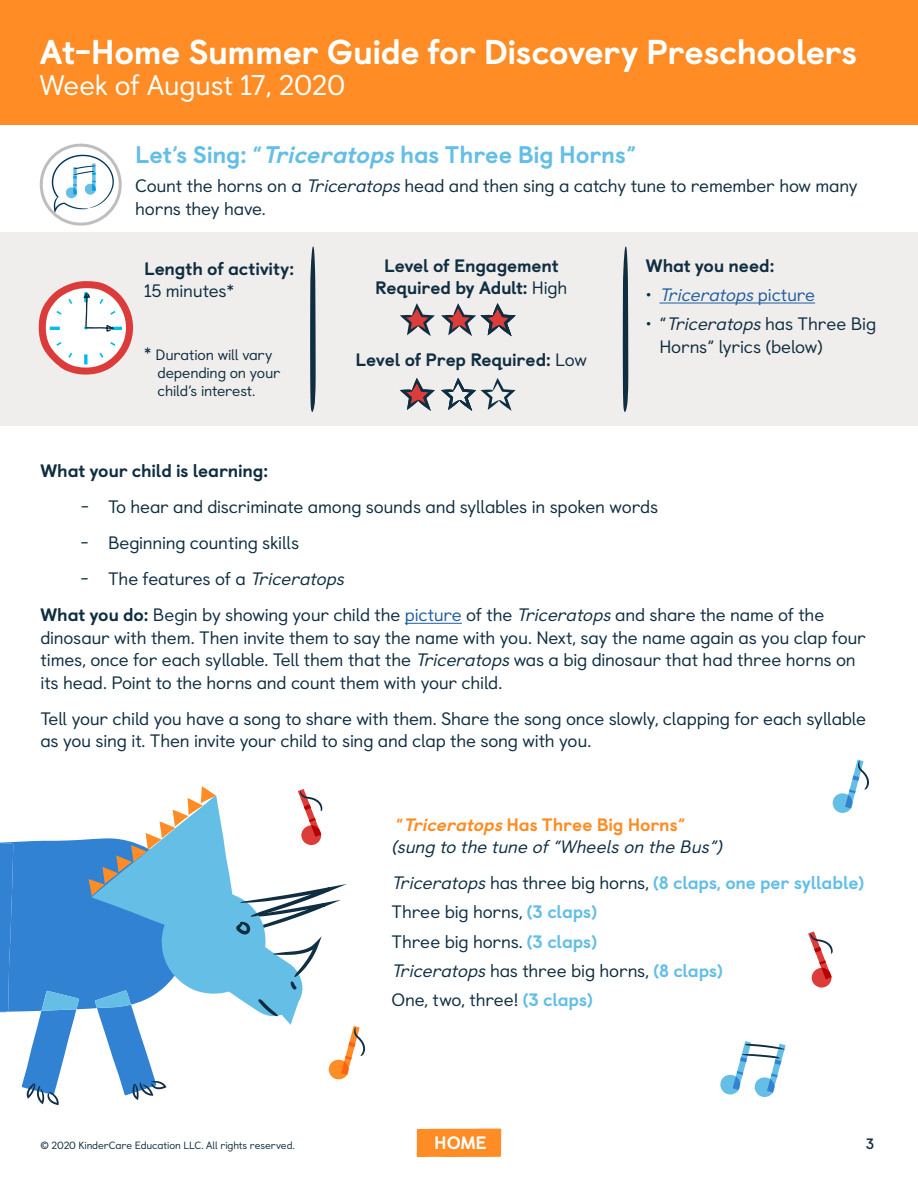
<style>
.page{position:relative;width:918px;height:1188px;background:#fff}
.page>*{position:absolute;margin:0;border:0;box-sizing:border-box;transform-origin:0 0}
.t1{font:800 34.5px "Castledown";letter-spacing:-.015em;color:#fff}
.t2{font:28.5px "Castledown";letter-spacing:-.015em;color:#fff}
.t3{font:800 24px "Castledown";letter-spacing:-.01em;color:#64bee6}
.t4{font:18px/22.5px "Castledown";letter-spacing:-.015em;color:#102e41}
.t5{font:800 18px/22.5px "Castledown";letter-spacing:-.015em;color:#102e41;text-align:center}
.t6{font:italic 18px/22.5px "Castledown";color:#102e41}
.t7{font:italic 18px "Castledown";color:#215e9e}
.t8{font:800 18px "Castledown";color:#fff}
.t9{font:15px/18px "Castledown";letter-spacing:-.015em;color:#102e41}
.t10{font:700 15px "Castledown";color:#102e41}
.t11{font:10.5px "Castledown";letter-spacing:-.01em;color:#102e41}
.s1{font-style:italic}
.s2{font-size:18px}
.s3{font-weight:400}
.s4{font-style:normal;color:#102e41}
.s5{font-style:normal}
.s6{font-weight:800}
.s7{color:#215e9e}
.s8{font-weight:800;font-style:normal;color:#ff8c24}
.s9{font-weight:800;color:#ff8c24}
.s10{font-weight:800;color:#64bee6}
</style>
<div class="page">
<div style="left:417px;top:1129px;width:84px;height:28px;background:#ff8c24"></div>
<div style="left:0;top:0;width:918px;height:125px;background:#ff8c24"></div>
<hr style="left:405px;top:623px;width:57px;height:1px;background:#215e9e">
<svg style="left:41px;top:145px;width:79px;height:79px"></svg>
<svg style="left:52px;top:155px;width:62px;height:59px"></svg>
<div style="left:40px;top:144px;width:82px;height:82px;border:3px solid #bebebe;border-radius:50%"></div>
<div style="left:0;top:232px;width:918px;height:194px;background:#f0eeec"></div>
<hr style="left:659px;top:303px;width:156px;height:1px;background:#215e9e">
<svg style="left:310px;top:246px;width:6px;height:166px"></svg>
<svg style="left:623px;top:246px;width:5px;height:166px"></svg>
<svg style="left:400px;top:303px;width:35px;height:33px"></svg>
<svg style="left:400px;top:378px;width:35px;height:33px"></svg>
<svg style="left:441px;top:303px;width:75px;height:33px"></svg>
<svg style="left:441px;top:378px;width:75px;height:33px"></svg>
<svg style="left:39px;top:281px;width:94px;height:94px"></svg>
<svg style="left:720px;top:1041px;width:66px;height:56px"></svg>
<svg style="left:0;top:786px;width:365px;height:319px"></svg>
<svg style="left:808px;top:931px;width:25px;height:57px"></svg>
<svg style="left:833px;top:760px;width:36px;height:53px"></svg>
<h1 class="t1" style="left:40px;top:24px;width:819px">At-Home Summer Guide for Discovery Preschoolers</h1>
<h2 class="t2" style="left:40px;top:63px;width:307px">Week of August 17, 2020</h2>
<h3 class="t3" style="left:135px;top:135px;width:503px">Let’s Sing: “<span class="s1">Triceratops</span>has Three Big Horns”</h3>
<p class="t4" style="left:135px;top:173px;width:724px">Count the horns on a <span class="s1">Triceratops</span>head and then sing a catchy tune to remember how many horns they have.</p>
<p class="t5" style="left:144px;top:256px;width:152px">Length of activity:</p>
<p class="t4" style="left:144px;top:278px;width:91px">15 minutes*</p>
<p class="t9" style="left:158px;top:345px;width:124px;text-indent:-14px"><span class="s2">*</span> Duration will vary depending on your child’s interest.</p>
<p class="t5" style="left:375px;top:253px;width:194px">Level of Engagement<br>Required by Adult: <span class="s3">High</span></p>
<p class="t5" style="left:356px;top:347px;width:233px">Level of Prep Required: <span class="s3">Low</span></p>
<p class="t5" style="left:646px;top:253px;width:130px">What you need:</p>
<p class="t7" style="left:646px;top:281px;width:171px"><span class="s4">•</span> Triceratops<span class="s5">p i c t u r e</span></p>
<p class="t4" style="left:659px;top:311px;width:218px;text-indent:-13px">• “<span class="s1">Triceratops</span>has Thre e Big<br>Horns” lyrics (below)</p>
<p class="t5" style="left:40px;top:458px;width:229px">What your child is learning:</p>
<p class="t4" style="left:81px;top:494px;width:579px">- To hear and discriminate among sounds and syllables in spoken words</p>
<p class="t4" style="left:81px;top:530px;width:220px">- Beginning counting skills</p>
<p class="t4" style="left:40px;top:560px;width:785px;line-height:36px;text-indent:40px">- The features of a <span class="s1">Triceratops<br></span><span class="s6">What you do:</span> Begin by showing your child the <span class="s7">picture</span> of the <span class="s1">Triceratops</span>and share the name of the</p>
<p class="t4" style="left:40px;top:625px;width:827px">dinosaur with them. Then invite them to say the name with you. Next, say the name again as you clap four times, once for each syllable. Tell them that the <span class="s1">Triceratops</span>was a big dinosaur that had three horns on its head. Point to the horns and count them with your child.</p>
<p class="t4" style="left:40px;top:706px;width:827px">Tell your child you have a song to share with them. Share the song once slowly, clapping for each syllable as you sing it. Then invite your child to sing and clap the song with you.</p>
<p class="t6" style="left:392px;top:812px;width:337px"><span class="s8">“</span><span class="s9">Triceratops</span><span class="s8">Has Three Big Horns” </span>(sung to the tune of“Wheelson the Bus”)</p>
<p class="t4" style="left:391px;top:867px;width:474px;line-height:29.2px"><span class="s1">Triceratops</span>has three big horns, <span class="s10">(8 claps, one per syllable)<br></span>Three big horns, <span class="s10">(3 claps)<br></span>Three big horns. <span class="s10">(3 claps)<br></span><span class="s1">Triceratops</span>has three big horns, <span class="s10">(8 claps)<br></span>One, two, three! <span class="s10">(3 claps)</span></p>
<p class="t11" style="left:40px;top:1137px;width:256px">© 2020 KinderCare Education LLC. All rights reserved.</p>
<p class="t8" style="left:434px;top:1128px;width:54px">HOME</p>
<p class="t10" style="left:866px;top:1132px;width:10px">3</p>
</div>
